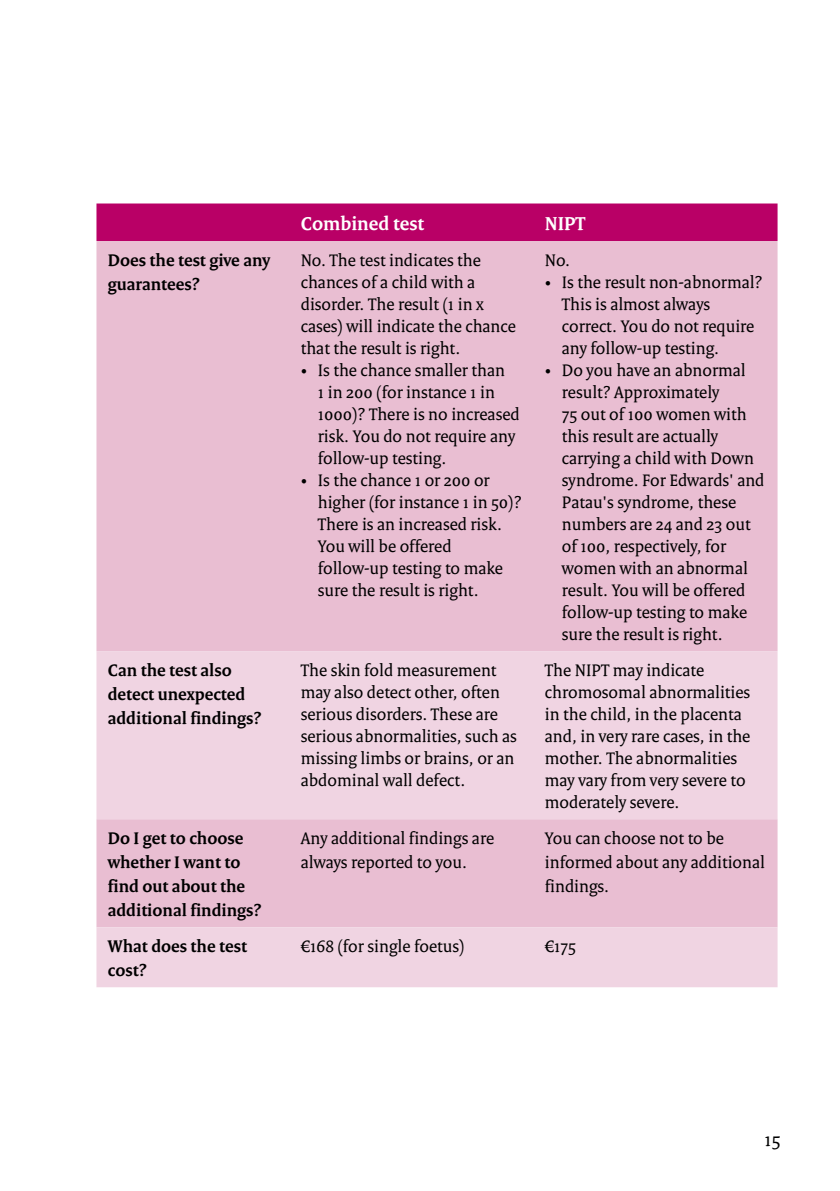
<style>
.page{position:relative;width:840px;height:1191px;background:#fff}
.page>*{position:absolute;margin:0;border:0;box-sizing:border-box;transform-origin:0 0}
.P_10_RIVM_Broodtekst{font:700 20px "Rijksoverheid Serif";color:#fff}
.t1{font:20px "Rijksoverheid Serif";color:#000}
.P_10_RIVM_Broodtekst-2{font:18px/22px "Rijksoverheid Serif";color:#000}
.P_10_RIVM_Broodtekst-3{font:700 18px/24px "Rijksoverheid Serif";color:#000}
</style>
<div class="page">
<div style="left:96px;top:203px;width:681px;height:38px;background:#b90066"></div>
<div style="left:96px;top:241px;width:681px;height:410px;background:#e9bed2"></div>
<svg style="left:96px;top:651px;width:681px;height:336px;background:#edcddc"></svg>
<p class="P_10_RIVM_Broodtekst" style="left:300px;top:211px;width:125px">Combined test</p>
<p class="P_10_RIVM_Broodtekst" style="left:544px;top:211px;width:42px">NIPT</p>
<p class="P_10_RIVM_Broodtekst-3" style="left:108px;top:248px;width:164px">Does the test give any guarantees?</p>
<p class="P_10_RIVM_Broodtekst-2" style="left:300px;top:249px;width:216px">No. The test indicates the chances of a child with a disorder. The result (1 in x cases) will indicate the chance that the result is right.</p>
<p class="P_10_RIVM_Broodtekst-2" style="left:317px;top:359px;width:203px;text-indent:-17px">• Is the chance smaller than<br>1 in 200 (for instance 1 in<br>1000)? There is no increased risk. You do not require any follow-up testing.</p>
<p class="P_10_RIVM_Broodtekst-2" style="left:317px;top:469px;width:205px;text-indent:-17px">• Is the chance 1 or 200 or higher (for instance 1 in 50)?<br>There is an increased risk.<br>You will be offered follow-up testing to make sure the result is right.</p>
<p class="P_10_RIVM_Broodtekst-2" style="left:544px;top:249px;width:27px">No.</p>
<p class="P_10_RIVM_Broodtekst-2" style="left:561px;top:271px;width:202px;text-indent:-17px">• Is the result non-abnormal?<br>This is almost always correct. You do not require any follow-up testing.</p>
<p class="P_10_RIVM_Broodtekst-2" style="left:561px;top:359px;width:204px;text-indent:-17px">• Do you have an abnormal result? Approximately<br>75 out of 100 women with this result are actually carrying a child with Down syndrome. For Edwards' and<br>Patau's syndrome, these numbers are 24 and 23 out of 100, respectively, for women with an abnormal result. You will be offered follow-up testing to make sure the result is right.</p>
<p class="P_10_RIVM_Broodtekst-3" style="left:108px;top:658px;width:155px">Can the test also detect unexpected additional findings?</p>
<p class="P_10_RIVM_Broodtekst-2" style="left:300px;top:659px;width:217px">The skin fold measurement may also detect other, often serious disorders. These are serious abnormalities, such as missing limbs or brains, or an abdominal wall defect.</p>
<p class="P_10_RIVM_Broodtekst-2" style="left:544px;top:659px;width:207px">The NIPT may indicate chromosomal abnormalities in the child, in the placenta and, in very rare cases, in the mother. The abnormalities may vary from very severe to moderately severe.</p>
<p class="P_10_RIVM_Broodtekst-3" style="left:108px;top:826px;width:155px">Do I get to choose whether I want to find out about the additional findings?</p>
<p class="P_10_RIVM_Broodtekst-2" style="left:300px;top:826px;width:195px;line-height:24px">Any additional findings are always reported to you.</p>
<p class="P_10_RIVM_Broodtekst-2" style="left:544px;top:826px;width:221px;line-height:24px">You can choose not to be informed about any additional findings.</p>
<p class="P_10_RIVM_Broodtekst-3" style="left:108px;top:934px;width:141px">What does the test cost?</p>
<p class="P_10_RIVM_Broodtekst-2" style="left:300px;top:935px;width:165px">€168 (for single foetus)</p>
<p class="P_10_RIVM_Broodtekst-2" style="left:544px;top:935px;width:33px">€175</p>
<p class="t1" style="left:764px;top:1127px;width:17px">15</p>
</div>
